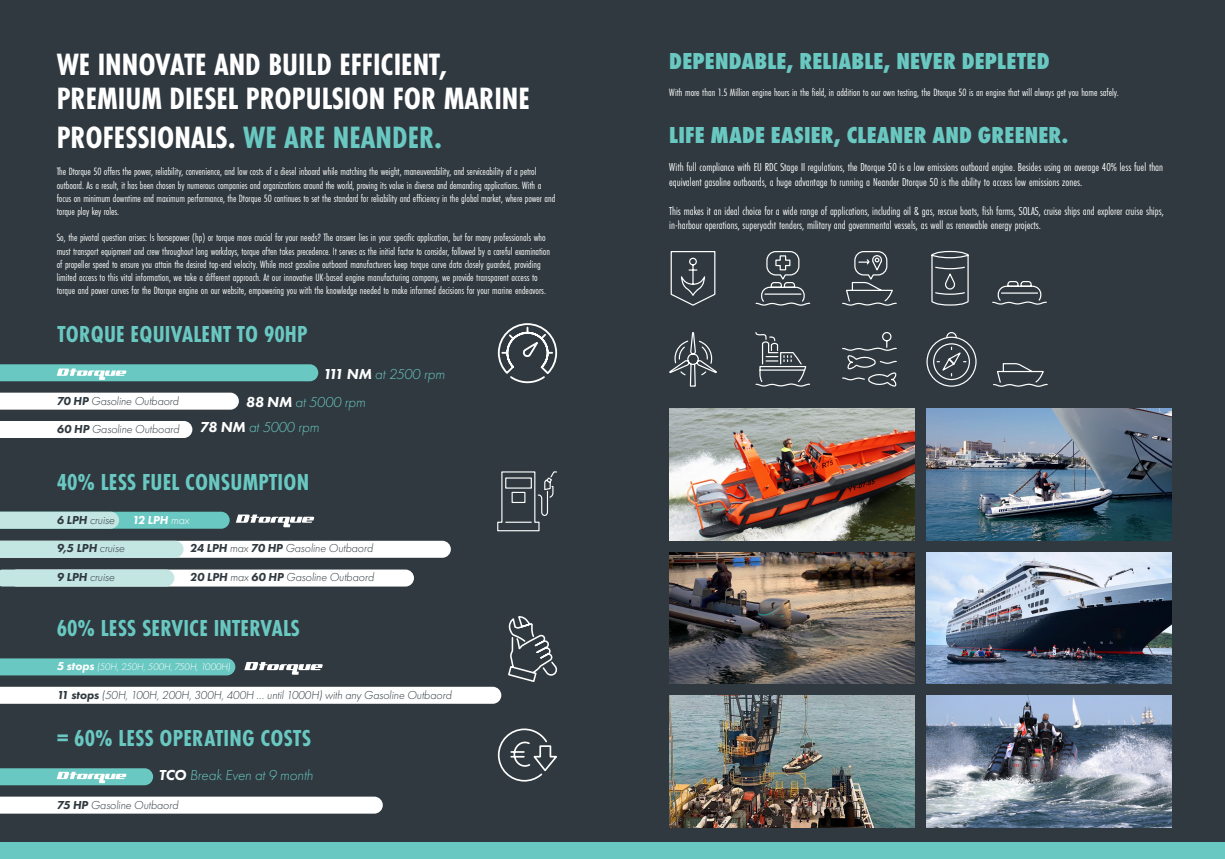
<style>
.page{position:relative;width:1225px;height:859px;background:#fff}
.page>*{position:absolute;margin:0;border:0;box-sizing:border-box;transform-origin:0 0}
.t1{font:700 32px/38.4px "Futura PT Cond";color:#fff}
.t2{font:700 24px "Futura PT Cond";letter-spacing:.01em;color:#6ac8c2}
.t3{font:800 24px "Futura PT Cond";letter-spacing:.01em;color:#6ac8c2}
.t4{font:italic 300 15px "Futura PT";letter-spacing:-.01em;color:#6ac8c2}
.t5{font:12px/14.4px "Futura PT Cond";color:#fff}
.t6{font:italic 300 12px "Futura PT";letter-spacing:-.01em;color:#2f393f}
.t7{font:italic 800 12px "Futura PT";color:#2f393f}
.t8{font:italic 800 12px "Futura PT";color:#fff}
.t9{font:11px/13.2px "Futura PT Cond";letter-spacing:-.005em;color:#fff}
.t10{font:italic 300 10px "Futura PT";letter-spacing:-.01em;color:#fff}
.s1{color:#6ac8c2}
.s2{font-weight:800}
.s3{font-weight:800;color:#fff}
.s4{font-weight:300}
.s5{font-weight:800;font-size:12px}
</style>
<div class="page">
<div style="left:0;top:0;width:1225px;height:848px;background:#2f393f"></div>
<div style="left:0;top:842px;width:1225px;height:17px;background:#6ac8c2"></div>
<svg style="left:0;top:364px;width:318px;height:17px;background:#71c8c2"></svg>
<div style="left:0;top:393px;width:239px;height:17px;background:#fff"></div>
<div style="left:0;top:421px;width:192px;height:17px;background:#fff"></div>
<svg style="left:236px;top:514px;width:78px;height:13px"></svg>
<svg style="left:0;top:512px;width:230px;height:17px;background:#95d4cf"></svg>
<svg style="left:0;top:768px;width:153px;height:17px;background:#7acac5"></svg>
<div style="left:0;top:797px;width:383px;height:17px;background:#fff"></div>
<svg style="left:0;top:541px;width:451px;height:17px;background:#e4f2f1"></svg>
<div style="left:9px;top:569px;width:405px;height:17px;background:#fff;border-radius:9px"></div>
<div style="left:0;top:569px;width:174px;height:17px;background:#c4e6e3"></div>
<svg style="left:669px;top:250px;width:379px;height:137px"></svg>
<svg style="left:497px;top:728px;width:60px;height:54px"></svg>
<svg style="left:0;top:616px;width:558px;height:88px"></svg>
<svg style="left:497px;top:471px;width:60px;height:61px"></svg>
<svg style="left:497px;top:323px;width:61px;height:61px"></svg>
<img style="left:669px;top:408px;width:245px;height:132px">
<img style="left:926px;top:408px;width:245px;height:132px">
<img style="left:669px;top:552px;width:245px;height:132px">
<img style="left:926px;top:552px;width:245px;height:132px">
<img style="left:669px;top:696px;width:245px;height:132px">
<img style="left:926px;top:696px;width:245px;height:132px">
<p class="t1" style="left:57px;top:46px;width:392px">WE INNOVATE AND BUILD EFFICIENT,</p>
<p class="t1" style="left:57px;top:80px;width:474px">PREMIUM DIESEL PROPULSION FOR MARINE<br>PROFESSIONALS. <span class="s1">WE ARE NEANDER.</span></p>
<p class="t9" style="left:57px;top:165px;width:500px">The Dtorque 50 offers the power, reliability, convenience, and low costs of a diesel inboard while matching the weight, maneuverability, and serviceability of a petrol outboard. As a result, it has been chosen by numerous companies and organizations around the world, proving its value in diverse and demanding applications. With a focus on minimum downtime and maximum performance, the Dtorque 50 continues to set the standard for reliability and efficiency in the global market, where power and torque play key roles.</p>
<p class="t9" style="left:57px;top:231px;width:495px">So, the pivotal question arises: Is horsepower (hp) or torque more crucial for your needs? The answer lies in your specific application, but for many professionals who must transport equipment and crew throughout long workdays, torque often takes precedence. It serves as the initial factor to consider, followed by a careful examination of propeller speed to ensure you attain the desired top-end velocity. While most gasoline outboard manufacturers keep torque curve data closely guarded, providing</p>
<p class="t9" style="left:57px;top:271px;width:491px">limited access to this vital information, we take a different approach. At our innovative UK-based engine manufacturing company, we provide transparent access to torque and power curves for the Dtorque engine on our website, empowering you with the knowledge needed to make informed decisions for your marine endeavors.</p>
<p class="t2" style="left:58px;top:320px;width:252px">TORQUE EQUIVALENT TO 90HP</p>
<p class="t6" style="left:57px;top:394px;width:124px"><span class="s2">70 HP</span> Gasoline Outbaord</p>
<p class="t6" style="left:57px;top:422px;width:124px"><span class="s2">60 HP</span> Gasoline Outboard</p>
<p class="t4" style="left:323px;top:365px;width:124px"><span class="s3">111 NM</span> at 2500 rpm</p>
<p class="t4" style="left:246px;top:393px;width:121px"><span class="s3">88 NM</span> at 5000 rpm</p>
<p class="t4" style="left:200px;top:419px;width:121px"><span class="s3">78 NM</span> at 5000 rpm</p>
<p class="t2" style="left:57px;top:468px;width:254px">40% LESS FUEL CONSUMPTION</p>
<p class="t6" style="left:57px;top:513px;width:59px"><span class="s2">6 LPH</span> cruise</p>
<p class="t8" style="left:132px;top:512px;width:59px">12 LPH <span class="s4">max</span></p>
<p class="t7" style="left:57px;top:541px;width:69px">9,5 LPH <span class="s4">cruise</span></p>
<p class="t6" style="left:190px;top:541px;width:184px"><span class="s2">24 LPH</span> max <span class="s2">70 HP</span> Gasoline Outbaord</p>
<p class="t6" style="left:57px;top:570px;width:59px"><span class="s2">9 LPH</span> cruise</p>
<p class="t6" style="left:190px;top:570px;width:185px"><span class="s2">20 LPH</span> max <span class="s2">60 HP</span> Gasoline Outbaord</p>
<p class="t2" style="left:57px;top:614px;width:245px">60% LESS SERVICE INTERVALS</p>
<p class="t10" style="left:57px;top:661px;width:175px"><span class="s5">5 stops</span> (50H, 250H, 500H, 750H, 1000H)</p>
<p class="t6" style="left:57px;top:688px;width:396px"><span class="s2">11 stops</span> (50H, 100H, 200H, 300H, 400H ... until 1000H) with any Gasoline Outbaord</p>
<p class="t2" style="left:57px;top:724px;width:256px">= 60% LESS OPERATING COSTS</p>
<p class="t4" style="left:159px;top:767px;width:156px"><span class="s3">TCO</span> Break Even at 9 month</p>
<p class="t6" style="left:57px;top:798px;width:123px"><span class="s2">75 HP</span> Gasoline Outbaord</p>
<p class="t3" style="left:669px;top:47px;width:382px">DEPENDABLE, RELIABLE, NEVER DEPLETED</p>
<p class="t9" style="left:669px;top:85px;width:451px">With more than 1.5 Million engine hours in the field, in addition to our own testing, the Dtorque 50 is an engine that will always get you home safely.</p>
<p class="t3" style="left:669px;top:120px;width:401px">LIFE MADE EASIER, CLEANER AND GREENER.</p>
<p class="t5" style="left:669px;top:160px;width:495px">With full compliance with EU RDC Stage II regulations, the Dtorque 50 is a low emissions outboard engine. Besides using on average 40% less fuel than equivalent gasoline outboards, a huge advantage to running a Neander Dtorque 50 is the ability to access low emissions zones.</p>
<p class="t5" style="left:669px;top:203px;width:496px">This makes it an ideal choice for a wide range of applications, including oil &amp; gas, rescue boats, fish farms, SOLAS, cruise ships and explorer cruise ships, in-harbour operations, superyacht tenders, military and governmental vessels, as well as renewable energy projects.</p>
</div>
